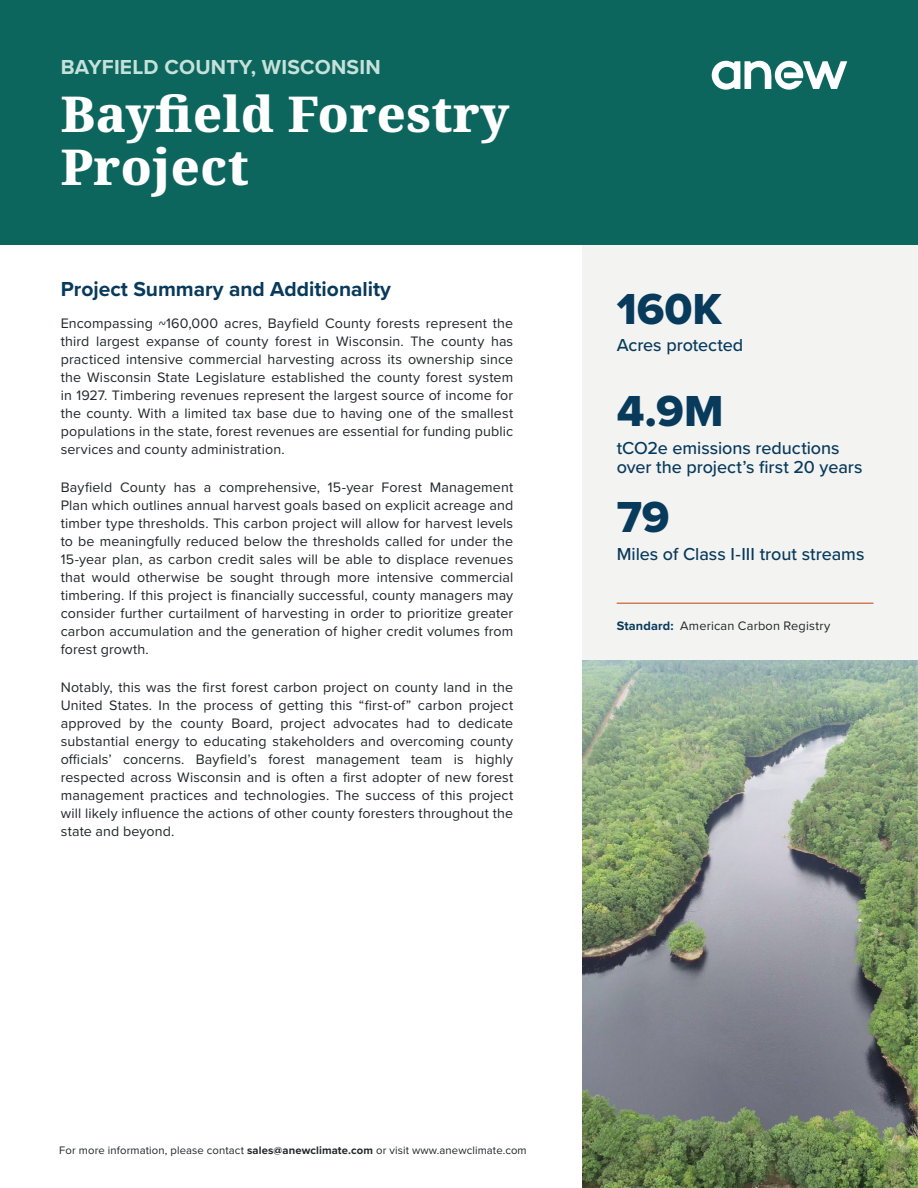
<style>
.page{position:relative;width:918px;height:1188px;background:#fff}
.page>*{position:absolute;margin:0;border:0;box-sizing:border-box;transform-origin:0 0}
.Title_Header{font:800 49.5px/52.5px "Noto Serif";letter-spacing:.01em;color:#fff}
.Lined_List{font:45px "Proxima Nova Extrabld";color:#083a5c}
.Body_Headers{font:700 21px "Proxima Nova";color:#083a5c}
.t1{font:700 21px "Proxima Nova";letter-spacing:.01em;color:#c5e2da}
.Lined_List-2{font:500 18px/19.5px "Proxima Nova";letter-spacing:-.005em;color:#083a5c}
.Body_Copy{font:14.25px/18px "Proxima Nova";letter-spacing:.01em;color:#222628;text-align:justify}
.Lined_List-3{font:12.75px "Proxima Nova";letter-spacing:.015em;color:#222628}
.t2{font:11.25px "Proxima Nova";letter-spacing:.01em;color:#222628}
.s1{font-weight:700;color:#083a5c}
.s2{font-weight:700}
</style>
<div class="page">
<div style="left:582px;top:244px;width:336px;height:417px;background:#f3f3f1"></div>
<div style="left:0;top:0;width:918px;height:244px;background:#0d665e"></div>
<svg style="left:712px;top:61px;width:135px;height:29px"></svg>
<img style="left:582px;top:661px;width:336px;height:527px">
<hr style="left:617px;top:603px;width:256px;height:1px;background:#c25526">
<p class="t1" style="left:61px;top:51px;width:321px">BAYFIELD COUNTY, WISCONSIN</p>
<p class="Title_Header" style="left:61px;top:89px;width:450px">Bayfield Forestry<br>Project</p>
<p class="Body_Headers" style="left:61px;top:274px;width:332px">Project Summary and Additionality</p>
<p class="Body_Copy" style="left:61px;top:314px;width:454px">Encompassing ~160,000 acres, Bayfield County forests represent the third largest expanse of county forest in Wisconsin. The county has practiced intensive commercial harvesting across its ownership since the Wisconsin State Legislature established the county forest system in 1927. Timbering revenues represent the largest source of income for the county. With a limited tax base due to having one of the smallest populations in the state, forest revenues are essential for funding public services and county administration.</p>
<p class="Body_Copy" style="left:61px;top:478px;width:454px">Bayfield County has a comprehensive, 15-year Forest Management Plan which outlines annual harvest goals based on explicit acreage and timber type thresholds. This carbon project will allow for harvest levels to be meaningfully reduced below the thresholds called for under the 15-year plan, as carbon credit sales will be able to displace revenues that would otherwise be sought through more intensive commercial timbering. If this project is financially successful, county managers may consider further curtailment of harvesting in order to prioritize greater carbon accumulation and the generation of higher credit volumes from forest growth.</p>
<p class="Body_Copy" style="left:61px;top:678px;width:454px">Notably, this was the first forest carbon project on county land in the United States. In the process of getting this “first-of” carbon project approved by the county Board, project advocates had to dedicate substantial energy to educating stakeholders and overcoming county officials’ concerns. Bayfield’s forest management team is highly respected across Wisconsin and is often a first adopter of new forest management practices and technologies. The success of this project will likely influence the actions of other county foresters throughout the state and beyond.</p>
<p class="Lined_List" style="left:617px;top:275px;width:107px">160K</p>
<p class="Lined_List-2" style="left:617px;top:335px;width:128px">Acres protected</p>
<p class="Lined_List" style="left:617px;top:378px;width:108px">4.9M</p>
<p class="Lined_List-2" style="left:617px;top:437px;width:247px">tCO2e emissions reductions over the project’s first 20 years</p>
<p class="Lined_List" style="left:617px;top:484px;width:54px">79</p>
<p class="Lined_List-2" style="left:617px;top:543px;width:249px">Miles of Class I-III trout streams</p>
<p class="Lined_List-3" style="left:617px;top:616px;width:215px"><span class="s1">Standard:</span> American Carbon Registry</p>
<p class="t2" style="left:59px;top:1142px;width:469px">For more information, please contact <span class="s2">sales@anewclimate.com</span> or visit www.anewclimate.com</p>
</div>
